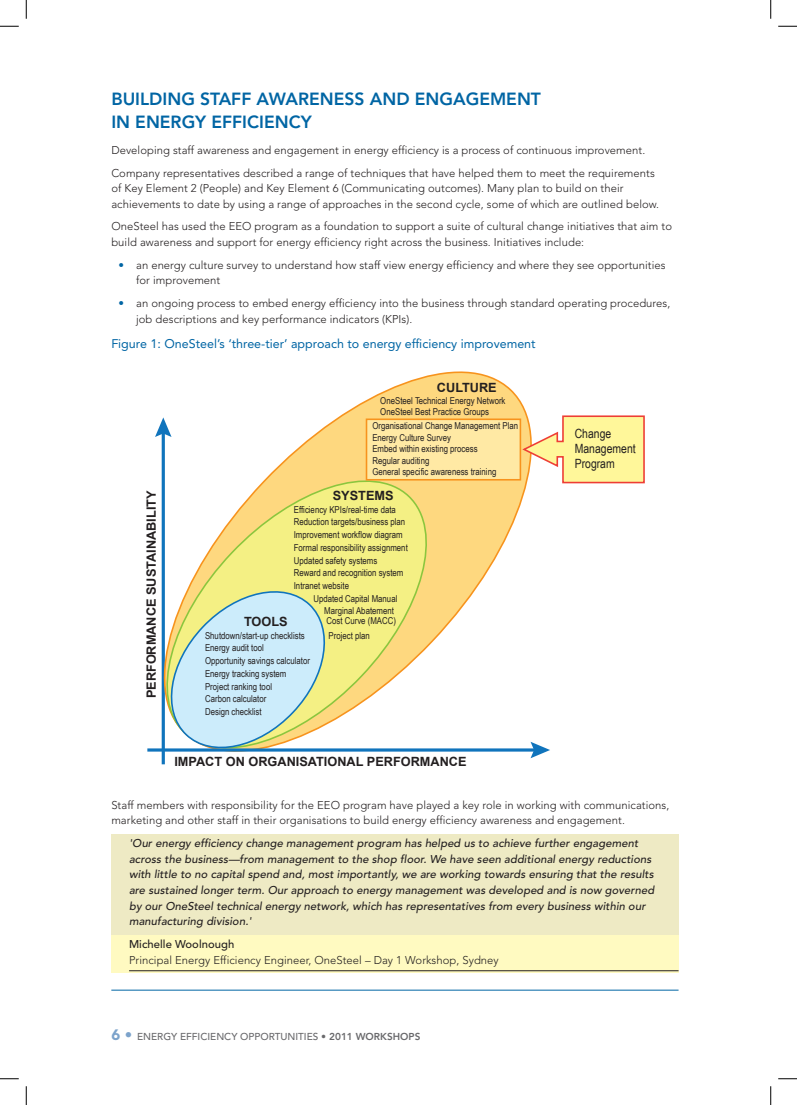
<style>
.page{position:relative;width:797px;height:1105px;background:#fff}
.page>*{position:absolute;margin:0;border:0;box-sizing:border-box;transform-origin:0 0}
.HEADING_1{font:800 17.5px/22.5px "Avenir LT Std";color:#0065a4}
.t1{font:900 15px "Avenir LT Std";color:#7ca3cb}
.t2{font:700 12.75px "Arial";color:#231f20}
.t3{font:12.75px/15.2px "Arial Narrow";color:#231f20}
.Figure_HEADER{font:12.5px "Avenir LT Std";color:#0065a4}
.Body_text{font:300 11.25px/15.6px "Avenir LT Std";letter-spacing:.005em;color:#231f20}
.QUOTE{font:italic 500 11.25px/15.6px "Avenir LT Std";letter-spacing:.005em;color:#231f20}
.WORKSHOP_BULLETS{font:300 11.25px/15.6px "Avenir LT Std";letter-spacing:.005em;color:#231f20}
.QUOTE_ATTRIBUTION{font:300 11.25px/15.6px "Avenir LT Std";letter-spacing:.005em;color:#231f20}
.t4{font:500 10px "Avenir LT Std";color:#69696c}
.t5{font:9.5px/12.8px "Arial Narrow";color:#231f20}
.s1{color:#0065a4}
.s2{font-weight:500}
.s3{font-weight:400}
.s4{font-weight:800}
</style>
<div class="page">
<div style="left:111px;top:934px;width:567px;height:38px;background:#fffac1"></div>
<div style="left:111px;top:834px;width:567px;height:101px;background:#eeeac4"></div>
<hr style="left:111px;top:990px;width:567px;height:1px;background:#0065a4">
<hr style="left:129px;top:970px;width:549px;height:1px;background:#231f20">
<svg style="left:155px;top:371px;width:376px;height:388px"></svg>
<svg style="left:155px;top:462px;width:292px;height:303px"></svg>
<svg style="left:159px;top:581px;width:177px;height:177px"></svg>
<div style="left:366px;top:419px;width:154px;height:61px;background:#ffe9a4"></div>
<div style="left:366px;top:418px;width:155px;height:63px;border:2px solid #f7931d"></div>
<svg style="left:520px;top:415px;width:125px;height:69px"></svg>
<svg style="left:147px;top:748px;width:383px;height:4px;fill:#1074bc"></svg>
<svg style="left:530px;top:742px;width:20px;height:16px"></svg>
<svg style="left:0;top:25px;width:19px;height:2px"></svg>
<svg style="left:778px;top:25px;width:19px;height:2px"></svg>
<svg style="left:0;top:1078px;width:19px;height:1px"></svg>
<svg style="left:778px;top:1078px;width:19px;height:1px"></svg>
<svg style="left:25px;top:0;width:2px;height:19px"></svg>
<svg style="left:25px;top:1086px;width:2px;height:19px"></svg>
<svg style="left:770px;top:0;width:1px;height:19px"></svg>
<svg style="left:770px;top:1086px;width:1px;height:19px"></svg>
<p class="HEADING_1" style="left:111px;top:88px;width:431px">BUILDING STAFF AWARENESS AND ENGAGEMENT<br>IN ENERGY EFFICIENCY</p>
<p class="Body_text" style="left:111px;top:142px;width:535px">Developing staff awareness and engagement in energy efficiency is a process of continuous improvement.</p>
<p class="Body_text" style="left:111px;top:165px;width:549px">Company representatives described a range of techniques that have helped them to meet the requirements of Key Element 2 (People) and Key Element 6 (Communicating outcomes). Many plan to build on their achievements to date by using a range of approaches in the second cycle, some of which are outlined below.</p>
<p class="Body_text" style="left:111px;top:219px;width:562px">OneSteel has used the EEO program as a foundation to support a suite of cultural change initiatives that aim to build awareness and support for energy efficiency right across the business. Initiatives include:</p>
<p class="WORKSHOP_BULLETS" style="left:136px;top:257px;width:531px;text-indent:-18px"><span class="s1">•</span> an energy culture survey to understand how staff view energy efficiency and where they see opportunities for improvement</p>
<p class="WORKSHOP_BULLETS" style="left:136px;top:295px;width:535px;text-indent:-18px"><span class="s1">•</span> an ongoing process to embed energy efficiency into the business through standard operating procedures, job descriptions and key performance indicators (KPIs).</p>
<p class="Figure_HEADER" style="left:111px;top:337px;width:426px">Figure 1: OneSteel’s ‘three-tier’ approach to energy efficiency improvement</p>
<p class="t2" style="left:143px;top:698px;width:209px;rotate:-90deg">PERFORMANCE SUSTAINABILITY</p>
<p class="t2" style="left:437px;top:379px;width:61px">CULTURE</p>
<p class="t5" style="left:380px;top:394px;width:127px;line-height:11.5px">OneSteel Technical Energy Network<br>OneSteel Best Practice Groups</p>
<p class="t5" style="left:372px;top:420px;width:147px;line-height:11.5px">Organisational Change Management Plan<br>Energy Culture Survey<br>Embed within existing process<br>Regular auditing<br>General specific awareness training</p>
<p class="t2" style="left:333px;top:487px;width:62px">SYSTEMS</p>
<p class="t5" style="left:294px;top:502px;width:104px">Efficiency KPIs/real-time data</p>
<p class="t5" style="left:294px;top:515px;width:113px">Reduction targets/business plan</p>
<p class="t5" style="left:294px;top:528px;width:110px">Improvement workflow diagram</p>
<p class="t5" style="left:294px;top:541px;width:115px">Formal responsibility assignment</p>
<p class="t5" style="left:294px;top:553px;width:85px">Updated safety systems</p>
<p class="t5" style="left:294px;top:566px;width:111px">Reward and recognition system</p>
<p class="t5" style="left:294px;top:579px;width:57px">Intranet website</p>
<p class="t5" style="left:313px;top:592px;width:85px">Updated Capital Manual</p>
<p class="t5" style="left:324px;top:604px;width:71px">Marginal Abatement</p>
<p class="t5" style="left:326px;top:613px;width:71px;line-height:14.6px">Cost Curve (MACC)<br>Project plan</p>
<p class="t2" style="left:244px;top:613px;width:45px">TOOLS</p>
<p class="t5" style="left:205px;top:629px;width:106px">Shutdown/start-up checklists<br>Energy audit tool<br>Opportunity savings calculator<br>Energy tracking system<br>Project ranking tool<br>Carbon calculator<br>Design checklist</p>
<p class="t2" style="left:174px;top:753px;width:294px">IMPACT ON ORGANISATIONAL PERFORMANCE</p>
<p class="t3" style="left:574px;top:425px;width:62px">Change<br>Management<br>Program</p>
<p class="Body_text" style="left:111px;top:797px;width:559px">Staff members with responsibility for the EEO program have played a key role in working with communications, marketing and other staff in their organisations to build energy efficiency awareness and engagement.</p>
<p class="QUOTE" style="left:129px;top:836px;width:527px">'Our energy efficiency change management program has helped us to achieve further engagement across the business—from management to the shop floor. We have seen additional energy reductions with little to no capital spend and, most importantly, we are working towards ensuring that the results are sustained longer term. Our approach to energy management was developed and is now governed by our OneSteel technical energy network, which has representatives from every business within our manufacturing division.'</p>
<p class="QUOTE_ATTRIBUTION" style="left:129px;top:936px;width:371px"><span class="s2">Michelle Woolnough<br></span>Principal Energy Efficiency Engineer, OneSteel – Day 1 Workshop, Sydney</p>
<p class="t1" style="left:111px;top:1026px;width:22px">6 <span class="s3">•</span></p>
<p class="t4" style="left:137px;top:1030px;width:285px">ENERGY EFFICIENCY OPPORTUNITIES <span class="s4">• 2011 WORKSHOPS</span></p>
</div>
